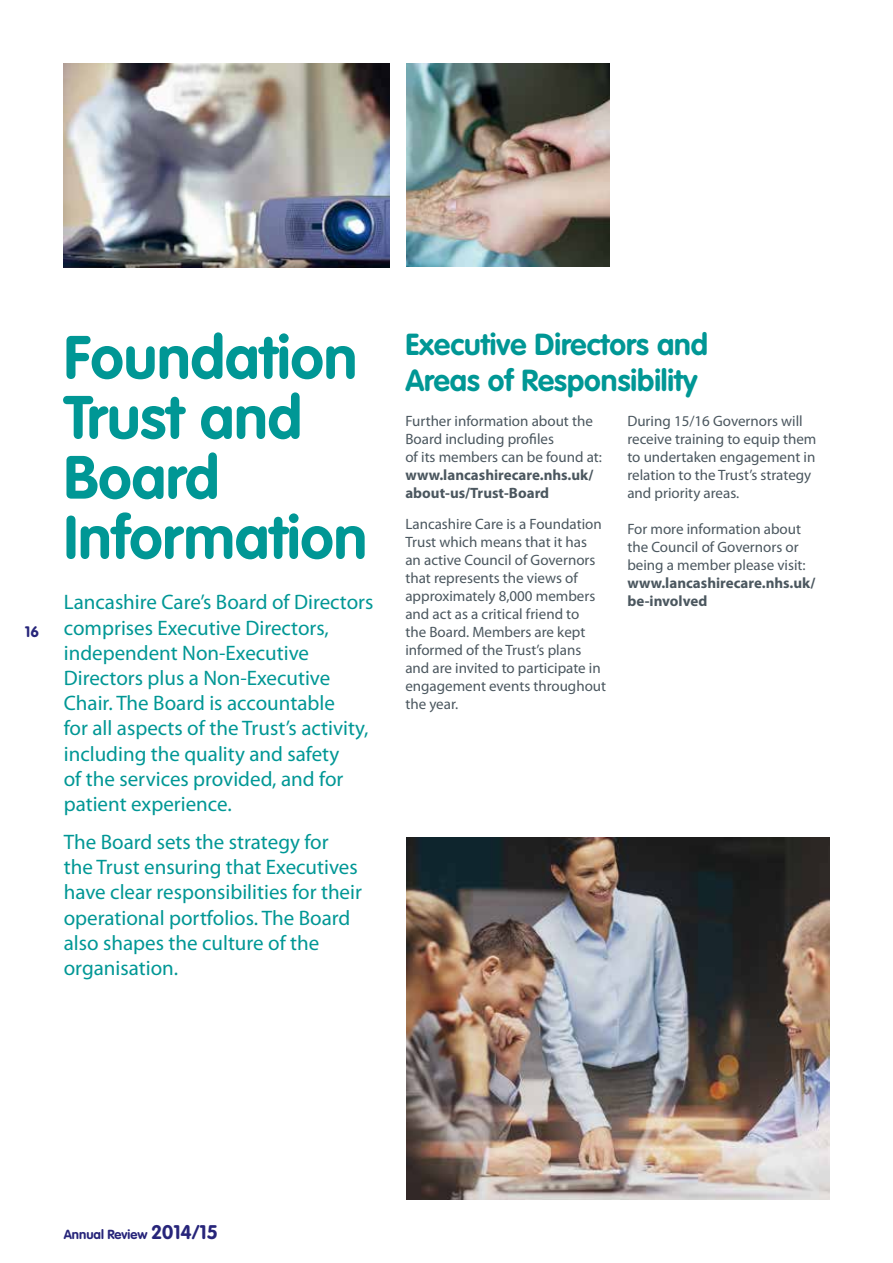
<style>
.page{position:relative;width:893px;height:1263px;background:#fff}
.page>*{position:absolute;margin:0;border:0;box-sizing:border-box;transform-origin:0 0}
.t1{font:700 60px/60px "VAG Rounded";color:#009795}
.t2{font:700 30px/36px "VAG Rounded";color:#009795}
.t3{font:21px/25.2px "Myriad Pro";color:#009795}
.t4{font:15px/18px "Myriad Pro";color:#4b575f}
.t5{font:700 15px/18px "Myriad Pro";color:#4b575f}
.t6{font:700 15px "VAG Rounded";color:#27257a}
.t7{font:700 12.9px "VAG Rounded";color:#27257a}
.s1{font-size:19.5px}
</style>
<div class="page">
<hr style="left:892px;top:0;width:1px;height:1263px;background:#a6d7d4">
<img style="left:406px;top:63px;width:204px;height:203px">
<img style="left:64px;top:63px;width:325px;height:204px">
<img style="left:406px;top:837px;width:423px;height:362px">
<p class="t6" style="left:25px;top:623px;width:16px">16</p>
<h1 class="t1" style="left:64px;top:327px;width:305px">Foundation<br>Trust and<br>Board<br>Information</h1>
<p class="t3" style="left:64px;top:590px;width:311px">Lancashire Care’s Board of Directors comprises Executive Directors, independent Non-Executive<br>Directors plus a Non-Executive<br>Chair. The Board is accountable<br>for all aspects of the Trust’s activity, including the quality and safety<br>of the services provided, and for patient experience.</p>
<h3 class="t3" style="left:64px;top:830px;width:300px">The Board sets the strategy for the Trust ensuring that Executives have clear responsibilities for their operational portfolios. The Board also shapes the culture of the organisation.</h3>
<h2 class="t2" style="left:405px;top:326px;width:304px">Executive Directors and<br>Areas of Responsibility</h2>
<p class="t4" style="left:405px;top:412px;width:198px">Further information about the<br>Board including profiles<br>of its members can be found at:</p>
<p class="t5" style="left:405px;top:466px;width:189px">www.lancashirecare.nhs.uk/ about-us/Trust-Board</p>
<p class="t4" style="left:405px;top:515px;width:202px">Lancashire Care is a Foundation<br>Trust which means that it has an active Council of Governors that represents the views of approximately 8,000 members and act as a critical friend to<br>the Board. Members are kept informed of the Trust’s plans and are invited to participate in engagement events throughout the year.</p>
<p class="t4" style="left:627px;top:412px;width:190px">During 15/16 Governors will receive training to equip them to undertaken engagement in relation to the Trust’s strategy and priority areas.</p>
<p class="t4" style="left:627px;top:520px;width:180px">For more information about the Council of Governors or being a member please visit:</p>
<p class="t5" style="left:627px;top:574px;width:189px">www.lancashirecare.nhs.uk/ be-involved</p>
<p class="t7" style="left:64px;top:1226px;width:156px">Annual Review <span class="s1">2014/15</span></p>
</div>
